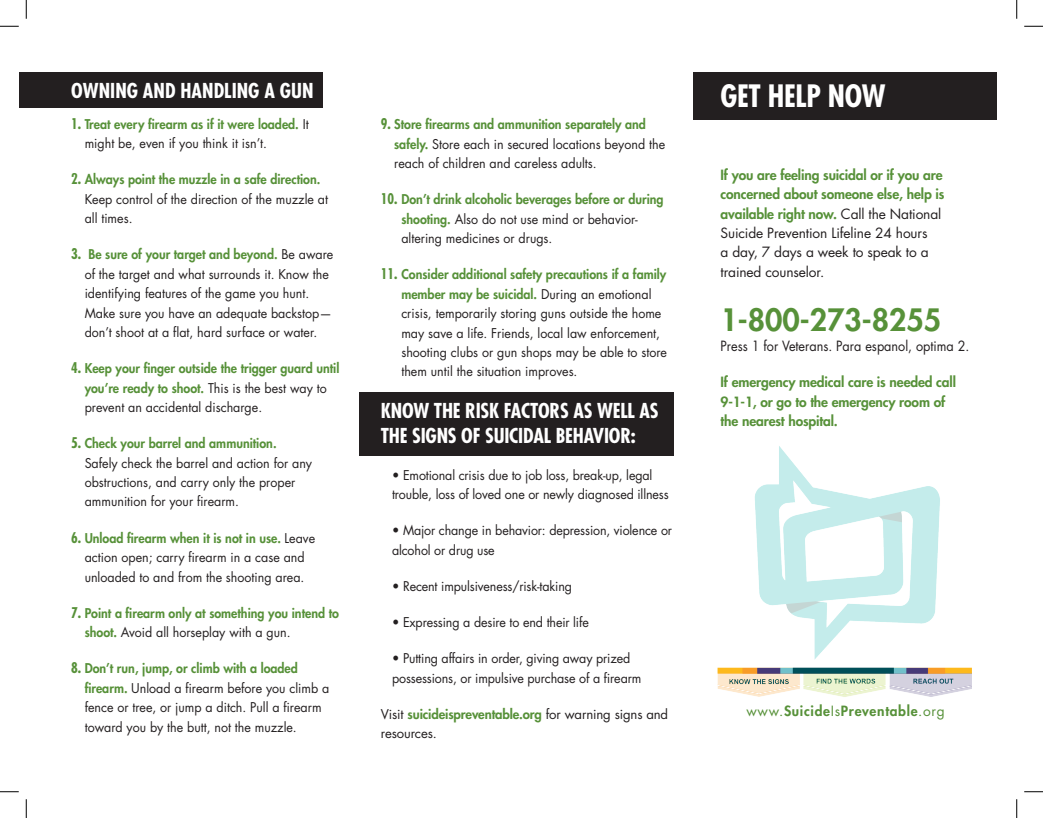
<style>
.page{position:relative;width:1043px;height:818px;background:#fff}
.page>*{position:absolute;margin:0;border:0;box-sizing:border-box;transform-origin:0 0}
.body{font:800 30px "Futura Std";color:#579139}
.body-2{font:700 condensed 30px "Futura Std";letter-spacing:-.01em;color:#fff}
.body-3{font:700 condensed 20px/25px "Futura Std";letter-spacing:-.01em;color:#fff}
.head{font:700 condensed 20px "Futura Std";color:#fff}
.body-4{font:13.75px/19.4px "Futura Std";letter-spacing:-.01em;color:#231f20}
.body-5{font:800 13.75px/19.4px "Futura Std";letter-spacing:-.01em;color:#579139}
.body-6{font:13.75px "Futura Std";letter-spacing:-.01em;color:#231f20;scale:.92 1}
.body-7{font:800 13.75px "Futura Std";letter-spacing:.05em;color:#579139}
.body-8{font:13.12px/19.4px "Futura Std";color:#231f20;scale:.95 1}
.body-9{font:800 13.12px/19.4px "Futura Std";color:#579139;scale:.95 1}
.body-10{font:13.12px/19.4px "Futura Std";color:#231f20}
.s1{font-weight:700;font-stretch:condensed;font-size:14.38px}
.s2{font-weight:400;color:#231f20}
.s3{font-weight:700;font-stretch:condensed;font-size:14.38px;color:#579139}
.s4{font-weight:800;color:#579139}
.s5{font-weight:400}
</style>
<div class="page">
<div style="left:692px;top:72px;width:304px;height:48px;background:#231f20"></div>
<div style="left:19px;top:72px;width:303px;height:36px;background:#231f20"></div>
<div style="left:359px;top:392px;width:315px;height:64px;background:#231f20"></div>
<img style="left:717px;top:446px;width:254px;height:251px">
<svg style="left:0;top:25px;width:19px;height:2px"></svg>
<svg style="left:1024px;top:25px;width:18px;height:2px"></svg>
<svg style="left:0;top:791px;width:19px;height:1px"></svg>
<svg style="left:1024px;top:791px;width:18px;height:1px"></svg>
<svg style="left:25px;top:0;width:2px;height:19px"></svg>
<svg style="left:25px;top:799px;width:2px;height:19px"></svg>
<svg style="left:1016px;top:0;width:1px;height:19px"></svg>
<svg style="left:1016px;top:799px;width:1px;height:19px"></svg>
<p class="head" style="left:71px;top:78px;width:244px">OWNING AND HANDLING A GUN</p>
<p class="body-9" style="left:85px;top:114px;width:237px;text-indent:-13px"><span class="s1">1.</span> Treat every firearm as if it were loaded. <span class="s2">It might be, even if you think it isn’t.</span></p>
<p class="body-8" style="left:85px;top:170px;width:258px;text-indent:-13px"><span class="s3">2.</span> <span class="s4">Always point the muzzle in a safe direction.<br></span>Keep control of the direction of the muzzle at all times.</p>
<p class="body-8" style="left:85px;top:245px;width:263px;text-indent:-13px"><span class="s3">3.</span> <span class="s4">Be sure of your target and beyond.</span> Be aware of the target and what surrounds it. Know the identifying features of the game you hunt.<br>Make sure you have an adequate backstop— don’t shoot at a flat, hard surface or water.</p>
<p class="body-9" style="left:85px;top:359px;width:269px;text-indent:-13px"><span class="s1">4.</span> Keep your finger outside the trigger guard until you’re ready to shoot. <span class="s2">This is the best way to prevent an accidental discharge.</span></p>
<p class="body-8" style="left:85px;top:434px;width:241px;text-indent:-13px"><span class="s3">5.</span> <span class="s4">Check your barrel and ammunition.<br></span>Safely check the barrel and action for any obstructions, and carry only the proper ammunition for your firearm.</p>
<p class="body-8" style="left:71px;top:528px;width:258px;text-align:center"><span class="s3">6.</span> <span class="s4">Unload firearm when it is not in use.</span> Leave action open; carry firearm in a case and unloaded to and from the shooting area.</p>
<p class="body-9" style="left:85px;top:603px;width:269px;text-indent:-13px"><span class="s1">7.</span> Point a firearm only at something you intend to shoot. <span class="s2">Avoid all horseplay with a gun.</span></p>
<p class="body-8" style="left:85px;top:659px;width:259px;text-indent:-13px"><span class="s3">8.</span> <span class="s4">Don’t run, jump, or climb with a loaded firearm.</span> Unload a firearm before you climb a fence or tree, or jump a ditch. Pull a firearm toward you by the butt, not the muzzle.</p>
<p class="body-8" style="left:394px;top:115px;width:287px;text-indent:-13px"><span class="s3">9.</span> <span class="s4">Store firearms and ammunition separately and safely.</span> Store each in secured locations beyond the reach of children and careless adults.</p>
<p class="body-8" style="left:401px;top:190px;width:277px;text-indent:-21px"><span class="s3">10.</span> <span class="s4">Don’t drink alcoholic beverages before or during shooting.</span> Also do not use mind or behavior&shy;altering medicines or drugs.</p>
<p class="body-8" style="left:401px;top:265px;width:281px;text-indent:-21px"><span class="s3">11.</span> <span class="s4">Consider additional safety precautions if a family member may be suicidal.</span> During an emotional crisis, temporarily storing guns outside the home may save a life. Friends, local law enforcement, shooting clubs or gun shops may be able to store them until the situation improves.</p>
<p class="body-3" style="left:381px;top:398px;width:279px">KNOW THE RISK FACTORS AS WELL AS<br>THE SIGNS OF SUICIDAL BEHAVIOR:</p>
<p class="body-8" style="left:392px;top:465px;width:293px">• Emotional crisis due to job loss, break-up, legal trouble, loss of loved one or newly diagnosed illness</p>
<p class="body-8" style="left:392px;top:521px;width:296px">• Major change in behavior: depression, violence or alcohol or drug use</p>
<p class="body-8" style="left:392px;top:576px;width:191px">• Recent impulsiveness/risk-taking</p>
<p class="body-8" style="left:392px;top:612px;width:209px">• Expressing a desire to end their life</p>
<p class="body-8" style="left:392px;top:649px;width:264px">• Putting affairs in order, giving away prized possessions, or impulsive purchase of a firearm</p>
<p class="body-10" style="left:381px;top:704px;width:289px">Visit <span class="s4">suicideispreventable.org</span> for warning signs and resources.</p>
<p class="body-2" style="left:720px;top:78px;width:167px">GET HELP NOW</p>
<p class="body-4" style="left:720px;top:165px;width:225px"><span class="s4">If you are feeling suicidal or if you are concerned about someone else, help is available right now.</span> Call the National Suicide Prevention Lifeline 24 hours<br>a day, 7 days a week to speak to a trained counselor.</p>
<p class="body" style="left:720px;top:301px;width:222px">1-800-273-8255</p>
<p class="body-6" style="left:720px;top:337px;width:272px">Press 1 for Veterans. Para espanol, optima 2.</p>
<p class="body-5" style="left:720px;top:372px;width:237px">If emergency medical care is needed call<br>9-1-1, or go to the emergency room of the nearest hospital.</p>
<p class="body-7" style="left:746px;top:702px;width:200px"><span class="s5">www.</span>Suicide<span class="s5">Is</span>Preventable<span class="s5">.org</span></p>
</div>
